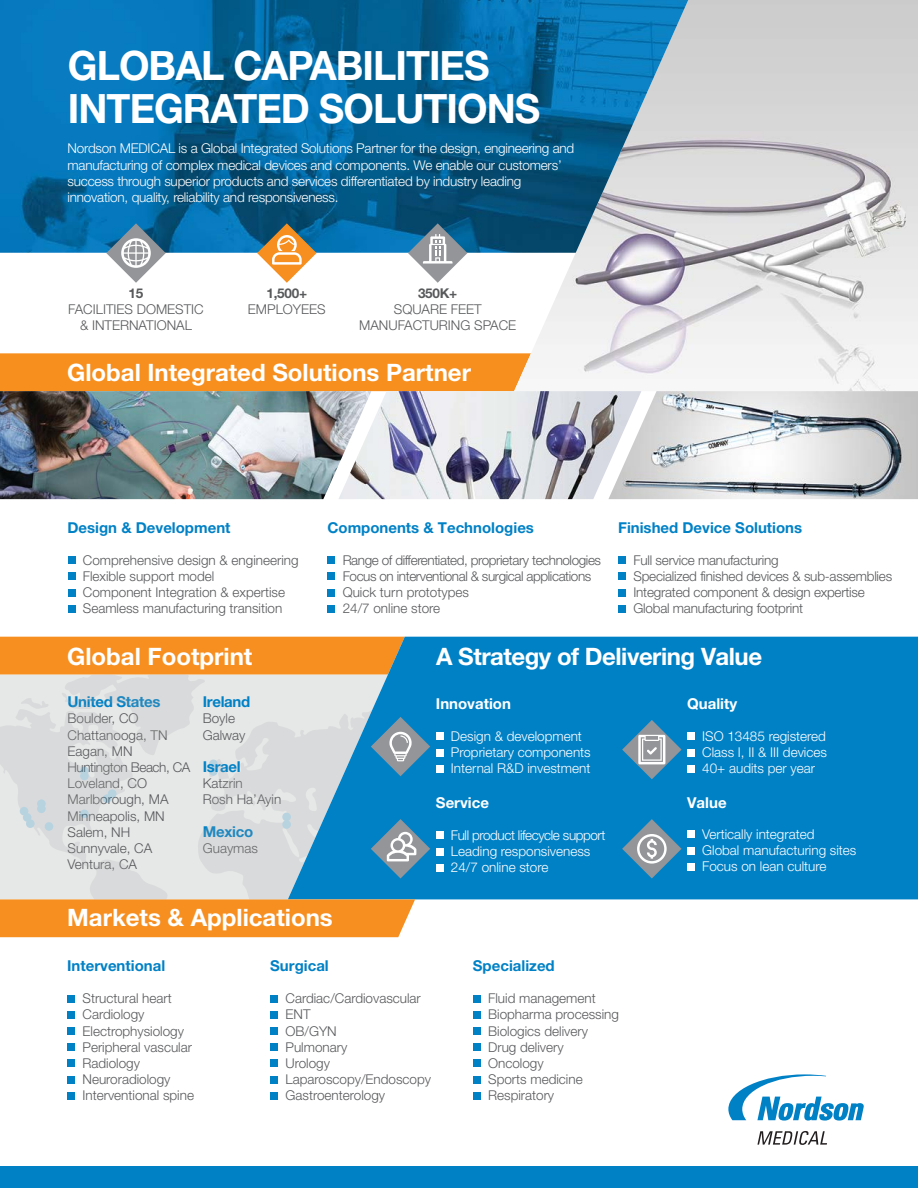
<style>
.page{position:relative;width:918px;height:1188px;background:#fff}
.page>*{position:absolute;margin:0;border:0;box-sizing:border-box;transform-origin:0 0}
.t1{font:700 40.5px/42.9px "Helvetica Neue LT Std";letter-spacing:-.025em;color:#fff}
.t2{font:700 24px "Helvetica Neue LT Std";color:#fff}
.t3{font:700 24px "Helvetica Neue LT Std";letter-spacing:-.02em;color:#fff}
.t4{font:700 15px "Helvetica Neue LT Std";color:#0081c6}
.t5{font:700 15px "Helvetica Neue LT Std";color:#fff}
.t6{font:700 15px "Helvetica Neue LT Std";letter-spacing:-.02em;color:#0081c6}
.t7{font:300 13.5px/16.2px "Helvetica Neue LT Std";color:#58595b}
.t8{font:300 13.5px/16.2px "Helvetica Neue LT Std";letter-spacing:-.015em;color:#fff}
.t9{font:300 13.5px/16.2px "Helvetica Neue LT Std";letter-spacing:-.03em;color:#58595b}
.t10{font:700 13.5px "Helvetica Neue LT Std";letter-spacing:-.02em;color:#58595b}
</style>
<div class="page">
<div style="left:473px;top:1076px;width:8px;height:7px;background:#0081c6"></div>
<div style="left:473px;top:1092px;width:8px;height:8px;background:#0081c6"></div>
<div style="left:473px;top:1060px;width:8px;height:7px;background:#0081c6"></div>
<div style="left:473px;top:1043px;width:8px;height:8px;background:#0081c6"></div>
<div style="left:473px;top:1027px;width:8px;height:8px;background:#0081c6"></div>
<div style="left:473px;top:1011px;width:8px;height:8px;background:#0081c6"></div>
<div style="left:473px;top:995px;width:8px;height:7px;background:#0081c6"></div>
<div style="left:271px;top:1076px;width:7px;height:7px;background:#0081c6"></div>
<div style="left:271px;top:1092px;width:7px;height:8px;background:#0081c6"></div>
<div style="left:271px;top:1060px;width:7px;height:7px;background:#0081c6"></div>
<div style="left:271px;top:1043px;width:7px;height:8px;background:#0081c6"></div>
<div style="left:271px;top:1027px;width:7px;height:8px;background:#0081c6"></div>
<div style="left:271px;top:1011px;width:7px;height:8px;background:#0081c6"></div>
<div style="left:271px;top:995px;width:7px;height:7px;background:#0081c6"></div>
<div style="left:430px;top:637px;width:488px;height:262px;background:#0081c6"></div>
<div style="left:0;top:353px;width:514px;height:38px;background:#f78f1e"></div>
<img style="left:514px;top:0;width:404px;height:391px">
<img style="left:0;top:0;width:688px;height:253px">
<img style="left:0;top:391px;width:338px;height:108px">
<img style="left:641px;top:391px;width:277px;height:108px">
<img style="left:338px;top:391px;width:303px;height:108px">
<svg style="left:757px;top:1131px;width:70px;height:14px"></svg>
<svg style="left:728px;top:1074px;width:136px;height:47px"></svg>
<div style="left:0;top:1166px;width:918px;height:22px;background:#0081c6"></div>
<div style="left:327px;top:589px;width:8px;height:7px;background:#0081c6"></div>
<div style="left:327px;top:556px;width:8px;height:8px;background:#0081c6"></div>
<div style="left:68px;top:589px;width:7px;height:7px;background:#0081c6"></div>
<div style="left:327px;top:605px;width:8px;height:8px;background:#0081c6"></div>
<div style="left:327px;top:573px;width:8px;height:7px;background:#0081c6"></div>
<div style="left:68px;top:605px;width:7px;height:8px;background:#0081c6"></div>
<div style="left:68px;top:573px;width:7px;height:7px;background:#0081c6"></div>
<div style="left:68px;top:556px;width:7px;height:8px;background:#0081c6"></div>
<div style="left:618px;top:573px;width:8px;height:7px;background:#0081c6"></div>
<div style="left:618px;top:605px;width:8px;height:8px;background:#0081c6"></div>
<div style="left:618px;top:589px;width:8px;height:7px;background:#0081c6"></div>
<div style="left:618px;top:556px;width:8px;height:8px;background:#0081c6"></div>
<div style="left:436px;top:765px;width:7px;height:8px;background:#fff"></div>
<div style="left:436px;top:749px;width:7px;height:8px;background:#fff"></div>
<div style="left:436px;top:733px;width:7px;height:7px;background:#fff"></div>
<div style="left:687px;top:765px;width:8px;height:8px;background:#fff"></div>
<div style="left:687px;top:749px;width:8px;height:8px;background:#fff"></div>
<div style="left:687px;top:733px;width:8px;height:7px;background:#fff"></div>
<svg style="left:622px;top:720px;width:60px;height:59px;background:#5496b9"></svg>
<svg style="left:622px;top:819px;width:60px;height:59px;background:#5293b7"></svg>
<div style="left:436px;top:864px;width:7px;height:8px;background:#fff"></div>
<div style="left:436px;top:848px;width:7px;height:7px;background:#fff"></div>
<div style="left:436px;top:831px;width:7px;height:8px;background:#fff"></div>
<div style="left:687px;top:863px;width:8px;height:8px;background:#fff"></div>
<div style="left:687px;top:847px;width:8px;height:7px;background:#fff"></div>
<div style="left:687px;top:830px;width:8px;height:8px;background:#fff"></div>
<svg style="left:408px;top:223px;width:59px;height:60px"></svg>
<svg style="left:257px;top:223px;width:60px;height:60px"></svg>
<svg style="left:106px;top:223px;width:60px;height:60px"></svg>
<div style="left:68px;top:1076px;width:7px;height:7px;background:#0081c6"></div>
<div style="left:68px;top:1092px;width:7px;height:8px;background:#0081c6"></div>
<div style="left:68px;top:1060px;width:7px;height:7px;background:#0081c6"></div>
<div style="left:68px;top:1043px;width:7px;height:8px;background:#0081c6"></div>
<div style="left:68px;top:1027px;width:7px;height:8px;background:#0081c6"></div>
<div style="left:68px;top:1011px;width:7px;height:8px;background:#0081c6"></div>
<div style="left:68px;top:995px;width:7px;height:7px;background:#0081c6"></div>
<svg style="left:0;top:637px;width:430px;height:300px;background:#c4beae"></svg>
<div style="left:20px;top:807px;width:8px;height:9px;background:#b8d3e0;border-radius:50%"></div>
<div style="left:23px;top:813px;width:9px;height:9px;background:#b8d3e0;border-radius:50%"></div>
<div style="left:26px;top:819px;width:9px;height:9px;background:#b8d3e0;border-radius:50%"></div>
<div style="left:103px;top:794px;width:8px;height:9px;background:#b8d3e0;border-radius:50%"></div>
<div style="left:108px;top:789px;width:8px;height:9px;background:#b8d3e0;border-radius:50%"></div>
<div style="left:80px;top:810px;width:9px;height:8px;background:#b8d3e0;border-radius:50%"></div>
<div style="left:80px;top:772px;width:9px;height:8px;background:#b8d3e0;border-radius:50%"></div>
<div style="left:80px;top:767px;width:9px;height:8px;background:#b8d3e0;border-radius:50%"></div>
<svg style="left:37px;top:799px;width:9px;height:9px"></svg>
<div style="left:37px;top:804px;width:9px;height:9px;background:#b8d3e0;border-radius:50%"></div>
<div style="left:45px;top:822px;width:8px;height:9px;background:#b8d3e0;border-radius:50%"></div>
<div style="left:282px;top:820px;width:9px;height:9px;background:#b8d3e0;border-radius:50%"></div>
<div style="left:282px;top:813px;width:9px;height:8px;background:#b8d3e0;border-radius:50%"></div>
<svg style="left:209px;top:767px;width:9px;height:9px"></svg>
<div style="left:209px;top:760px;width:9px;height:8px;background:#b8d3e0;border-radius:50%"></div>
<h1 class="t1" style="left:68px;top:43px;width:474px">GLOBAL CAPABILITIES<br>INTEGRATED SOLUTIONS</h1>
<p class="t8" style="left:68px;top:140px;width:508px">Nordson MEDICAL is a Global Integrated Solutions Partner for the design, engineering and manufacturing of complex medical devices and components. We enable our customers’ success through superior products and services differentiated by industry leading innovation, quality, reliability and responsiveness.</p>
<p class="t10" style="left:129px;top:285px;width:16px">15</p>
<p class="t7" style="left:68px;top:301px;width:137px;text-align:center">FACILITIES DOMESTIC &amp; INTERNATIONAL</p>
<p class="t10" style="left:267px;top:285px;width:42px">1,500+</p>
<p class="t7" style="left:248px;top:301px;width:79px">EMPLOYEES</p>
<p class="t10" style="left:418px;top:285px;width:41px">350K+</p>
<p class="t7" style="left:359px;top:301px;width:159px;text-align:center">SQUARE FEET<br>MANUFACTURING SPACE</p>
<h2 class="t2" style="left:67px;top:357px;width:405px">Global Integrated Solutions Partner</h2>
<p class="t4" style="left:68px;top:518px;width:165px">Design &amp; Development</p>
<p class="t7" style="left:83px;top:552px;width:217px">Comprehensive design &amp; engineering Flexible support model<br>Component Integration &amp; expertise Seamless manufacturing transition</p>
<p class="t4" style="left:327px;top:518px;width:208px">Components &amp; Technologies</p>
<p class="t9" style="left:343px;top:552px;width:260px">Range of differentiated, proprietary technologies Focus on interventional &amp; surgical applications Quick turn prototypes<br>24/7 online store</p>
<p class="t4" style="left:618px;top:518px;width:186px">Finished Device Solutions</p>
<p class="t7" style="left:633px;top:552px;width:260px">Full service manufacturing<br>Specialized finished devices &amp; sub-assemblies Integrated component &amp; design expertise Global manufacturing footprint</p>
<h2 class="t2" style="left:67px;top:642px;width:187px">Global Footprint</h2>
<h2 class="t3" style="left:436px;top:642px;width:328px">A Strategy of Delivering Value</h2>
<p class="t6" style="left:68px;top:693px;width:95px">United States</p>
<p class="t7" style="left:68px;top:710px;width:124px">Boulder, CO<br>Chattanooga, TN<br>Eagan, MN<br>Huntington Beach, CA<br>Loveland, CO<br>Marlborough, MA<br>Minneapolis, MN<br>Salem, NH<br>Sunnyvale, CA<br>Ventura, CA</p>
<p class="t6" style="left:203px;top:693px;width:49px">Ireland</p>
<p class="t7" style="left:203px;top:710px;width:44px">Boyle<br>Galway</p>
<p class="t4" style="left:203px;top:757px;width:39px">Israel</p>
<p class="t7" style="left:203px;top:775px;width:80px">Katzrin<br>Rosh Ha’Ayin</p>
<p class="t4" style="left:203px;top:822px;width:52px">Mexico</p>
<p class="t7" style="left:203px;top:840px;width:57px">Guaymas</p>
<p class="t5" style="left:436px;top:694px;width:76px">Innovation</p>
<p class="t8" style="left:451px;top:728px;width:141px">Design &amp; development<br>Proprietary components<br>Internal R&amp;D investment</p>
<p class="t5" style="left:436px;top:793px;width:55px">Service</p>
<p class="t8" style="left:451px;top:826px;width:156px">Full product lifecycle support<br>Leading responsiveness<br>24/7 online store</p>
<h2 class="t2" style="left:67px;top:903px;width:267px">Markets &amp; Applications</h2>
<p class="t4" style="left:67px;top:957px;width:100px">Interventional</p>
<p class="t4" style="left:270px;top:957px;width:60px">Surgical</p>
<p class="t4" style="left:473px;top:957px;width:83px">Specialized</p>
<p class="t7" style="left:83px;top:990px;width:113px">Structural heart<br>Cardiology<br>Electrophysiology<br>Peripheral vascular<br>Radiology<br>Neuroradiology<br>Interventional spine</p>
<p class="t7" style="left:286px;top:990px;width:147px">Cardiac/Cardiovascular<br>ENT<br>OB/GYN<br>Pulmonary<br>Urology<br>Laparoscopy/Endoscopy<br>Gastroenterology</p>
<p class="t7" style="left:488px;top:990px;width:132px">Fluid management<br>Biopharma processing<br>Biologics delivery<br>Drug delivery<br>Oncology<br>Sports medicine<br>Respiratory</p>
<p class="t5" style="left:687px;top:694px;width:51px">Quality</p>
<p class="t8" style="left:702px;top:728px;width:126px;text-align:justify">ISO 13485 registered Class I, II &amp; III devices 40+ audits per year</p>
<p class="t5" style="left:687px;top:793px;width:41px">Value</p>
<p class="t8" style="left:702px;top:826px;width:156px">Vertically integrated<br>Global manufacturing sites<br>Focus on lean culture</p>
</div>
